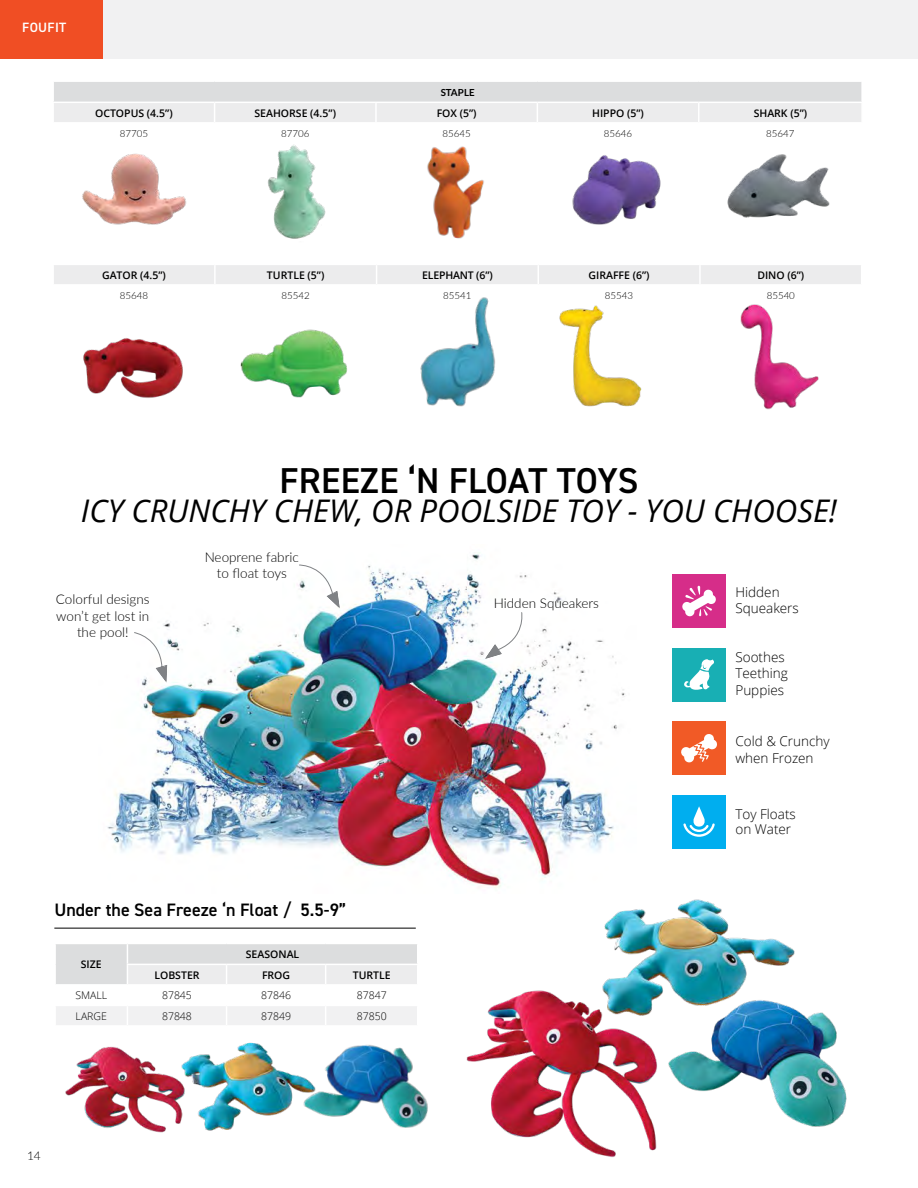
<style>
.page{position:relative;width:918px;height:1188px;background:#fff}
.page>*{position:absolute;margin:0;border:0;box-sizing:border-box;transform-origin:0 0}
.t1{font:600 36px "DIN2014";letter-spacing:.01em;color:#000}
.t2{font:italic 31.2px "Open Sans";color:#000}
.t3{font:600 18px "DIN2014";color:#000}
.t4{font:300 13.5px/16.5px "Lato";color:#000;text-align:center}
.t5{font:300 13.5px/16.5px "Open Sans";color:#000}
.t6{font:600 13.5px "DIN2014";letter-spacing:.025em;color:#fff}
.t7{font:300 12px "Lato";color:#000}
.t8{font:600 10.5px "Open Sans";color:#000}
.t9{font:300 10.5px "Open Sans";color:#000}
.t10{font:300 9.75px "Lato";color:#000}
.t11{font:700 9.75px "Lato";color:#000}
</style>
<div class="page">
<div style="left:0;top:0;width:103px;height:58px;background:#f04e24"></div>
<div style="left:103px;top:0;width:815px;height:58px;background:#f1f1f2"></div>
<img style="left:107px;top:553px;width:518px;height:336px">
<img style="left:321px;top:1045px;width:107px;height:83px">
<div style="left:53px;top:81px;width:809px;height:21px;background:#dcddde"></div>
<hr style="left:52px;top:80px;width:163px;height:2px;background:#fff">
<hr style="left:52px;top:82px;width:2px;height:20px;background:#fff">
<hr style="left:215px;top:80px;width:161px;height:2px;background:#fff">
<hr style="left:376px;top:80px;width:161px;height:2px;background:#fff">
<hr style="left:537px;top:80px;width:162px;height:2px;background:#fff">
<hr style="left:699px;top:80px;width:164px;height:2px;background:#fff">
<hr style="left:861px;top:82px;width:2px;height:20px;background:#fff">
<div style="left:54px;top:103px;width:807px;height:19px;background:#ececed"></div>
<div style="left:54px;top:265px;width:807px;height:19px;background:#ececed"></div>
<img style="left:427px;top:146px;width:57px;height:93px">
<img style="left:572px;top:155px;width:89px;height:70px">
<img style="left:727px;top:154px;width:103px;height:64px">
<img style="left:267px;top:144px;width:59px;height:95px">
<img style="left:82px;top:153px;width:104px;height:72px">
<img style="left:740px;top:304px;width:79px;height:106px">
<img style="left:559px;top:305px;width:83px;height:102px">
<img style="left:240px;top:329px;width:107px;height:69px">
<img style="left:83px;top:338px;width:100px;height:60px">
<img style="left:420px;top:297px;width:75px;height:110px">
<div style="left:672px;top:574px;width:54px;height:54px;background:#d62d89"></div>
<svg style="left:682px;top:586px;width:34px;height:31px"></svg>
<svg style="left:299px;top:564px;width:41px;height:45px"></svg>
<svg style="left:134px;top:632px;width:34px;height:52px"></svg>
<svg style="left:484px;top:612px;width:42px;height:48px"></svg>
<div style="left:672px;top:648px;width:54px;height:53px;background:#18afb4"></div>
<svg style="left:684px;top:659px;width:30px;height:31px"></svg>
<div style="left:672px;top:722px;width:54px;height:53px;background:#f15a26"></div>
<svg style="left:681px;top:734px;width:36px;height:29px"></svg>
<div style="left:672px;top:795px;width:54px;height:53px;background:#00aeef"></div>
<svg style="left:683px;top:806px;width:32px;height:31px"></svg>
<svg style="left:55px;top:944px;width:362px;height:81px"></svg>
<hr style="left:54px;top:928px;width:362px;height:1px;background:#000">
<img style="left:177px;top:1014px;width:144px;height:117px">
<img style="left:60px;top:1024px;width:131px;height:109px">
<img style="left:595px;top:857px;width:200px;height:115px">
<img style="left:466px;top:972px;width:192px;height:185px">
<img style="left:658px;top:969px;width:189px;height:158px">
<p class="t6" style="left:22px;top:19px;width:46px">FOUFIT</p>
<p class="t11" style="left:441px;top:87px;width:35px">STAPLE</p>
<p class="t8" style="left:95px;top:106px;width:79px">OCTOPUS (4.5”)</p>
<p class="t8" style="left:255px;top:106px;width:83px">SEAHORSE (4.5”)</p>
<p class="t8" style="left:437px;top:106px;width:41px">FOX (5”)</p>
<p class="t8" style="left:592px;top:106px;width:53px">HIPPO (5”)</p>
<p class="t8" style="left:754px;top:106px;width:55px">SHARK (5”)</p>
<p class="t10" style="left:120px;top:127px;width:30px">87705</p>
<p class="t10" style="left:281px;top:127px;width:30px">87706</p>
<p class="t10" style="left:443px;top:127px;width:30px">85645</p>
<p class="t10" style="left:604px;top:127px;width:30px">85646</p>
<p class="t10" style="left:766px;top:127px;width:30px">85647</p>
<p class="t8" style="left:102px;top:268px;width:65px">GATOR (4.5”)</p>
<p class="t8" style="left:267px;top:268px;width:59px">TURTLE (5”)</p>
<p class="t8" style="left:422px;top:268px;width:72px">ELEPHANT (6”)</p>
<p class="t8" style="left:589px;top:268px;width:63px">GIRAFFE (6”)</p>
<p class="t8" style="left:757px;top:268px;width:48px">DINO (6”)</p>
<p class="t10" style="left:120px;top:289px;width:30px">85648</p>
<p class="t10" style="left:282px;top:289px;width:30px">85542</p>
<p class="t10" style="left:443px;top:289px;width:30px">85541</p>
<p class="t10" style="left:605px;top:289px;width:30px">85543</p>
<p class="t10" style="left:767px;top:289px;width:30px">85540</p>
<h1 class="t1" style="left:280px;top:457px;width:360px">FREEZE ‘N FLOAT TOYS</h1>
<h2 class="t2" style="left:81px;top:489px;width:758px">ICY CRUNCHY CHEW, OR POOLSIDE TOY - YOU CHOOSE!</h2>
<p class="t4" style="left:205px;top:548px;width:96px">Neoprene fabric to float toys</p>
<p class="t4" style="left:56px;top:591px;width:95px">Colorful designs won’t get lost in the pool!</p>
<p class="t4" style="left:494px;top:594px;width:107px">Hidden Squeakers</p>
<h3 class="t3" style="left:54px;top:897px;width:293px">Under the Sea Freeze ‘n Float / 5.5-9”</h3>
<p class="t8" style="left:81px;top:957px;width:22px">SIZE</p>
<p class="t8" style="left:246px;top:947px;width:55px">SEASONAL</p>
<p class="t8" style="left:154px;top:968px;width:47px">LOBSTER</p>
<p class="t8" style="left:262px;top:968px;width:30px">FROG</p>
<p class="t8" style="left:353px;top:968px;width:39px">TURTLE</p>
<p class="t9" style="left:75px;top:988px;width:33px">SMALL</p>
<p class="t9" style="left:162px;top:988px;width:31px">87845</p>
<p class="t9" style="left:261px;top:988px;width:31px">87846</p>
<p class="t9" style="left:357px;top:988px;width:31px">87847</p>
<p class="t9" style="left:76px;top:1009px;width:33px">LARGE</p>
<p class="t9" style="left:162px;top:1009px;width:31px">87848</p>
<p class="t9" style="left:261px;top:1009px;width:31px">87849</p>
<p class="t9" style="left:357px;top:1009px;width:31px">87850</p>
<p class="t7" style="left:27px;top:1147px;width:15px">14</p>
<p class="t5" style="left:735px;top:583px;width:65px">Hidden<br>Squeakers</p>
<p class="t5" style="left:735px;top:648px;width:54px">Soothes<br>Teething<br>Puppies</p>
<p class="t5" style="left:735px;top:733px;width:96px">Cold &amp; Crunchy when Frozen</p>
<p class="t5" style="left:735px;top:806px;width:62px;line-height:15px">Toy Floats on Water</p>
</div>
